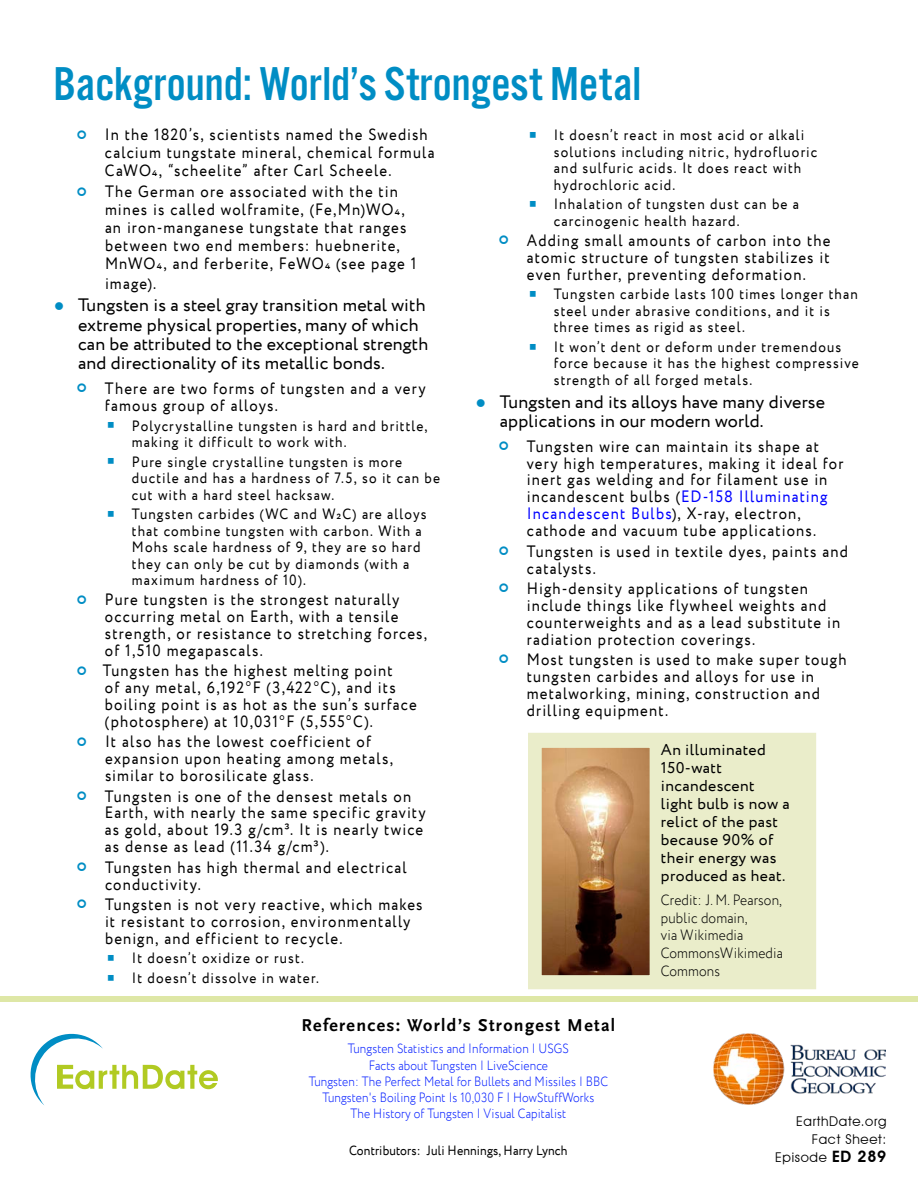
<style>
.page{position:relative;width:918px;height:1188px;background:#fff}
.page>*{position:absolute;margin:0;border:0;box-sizing:border-box;transform-origin:0 0}
.t1{font:49.35px "Alternate Got No 3 D";color:#008dc4}
.t2{font:18px/19.4px "Circe";letter-spacing:.01em;color:#000}
.t3{font:700 18px "Scala Sans Pro";letter-spacing:.075em;color:#000}
.t4{font:16.5px/17px "Circe";letter-spacing:.075em;color:#000;scale:.9 1}
.t5{font:15.75px/18px "Circe";letter-spacing:.025em;color:#000}
.t6{font:15px/16.5px "Circe";letter-spacing:.08em;color:#000;scale:.9 1}
.t7{font:300 15px/18px "Circe";letter-spacing:.01em;color:#000;scale:.9 1}
.t8{font:300 13.5px/16.2px "Circe";letter-spacing:.01em;color:#001bff;text-align:center;scale:.87 1}
.t9{font:13.5px "Circe";letter-spacing:.01em;color:#000;scale:.9 1}
.t10{font:13.5px/18px "Avant Garde IT Cby BT";letter-spacing:.05em;color:#000;text-align:right}
.s1{color:#008dc4}
.s2{font-family:"Avenir Next LT Pro"}
.s3{color:#00f}
.s4{font-weight:600;font-size:15.75px}
</style>
<div class="page">
<img style="left:713px;top:1034px;width:173px;height:71px">
<svg style="left:30px;top:1033px;width:188px;height:72px"></svg>
<div style="left:0;top:996px;width:918px;height:5px;background:#dee7a6"></div>
<div style="left:528px;top:732px;width:288px;height:258px;background:#eaedca"></div>
<svg style="left:531px;top:737px;width:129px;height:249px;background:#b08f68"></svg>
<h1 class="t1" style="left:53px;top:58px;width:590px">Background: World’s Strongest Metal</h1>
<p class="t4" style="left:105px;top:126px;width:368px;line-height:18px">In the 1820’s, scientists named the Swedish calcium tungstate mineral, chemical formula<br>CaWO₄, “scheelite” after Carl Scheele.</p>
<p class="t4" style="left:105px;top:183px;width:347px;line-height:18px">The German ore associated with the tin mines is called wolframite, (Fe,Mn)WO₄, an iron-manganese tungstate that ranges between two end members: huebnerite, MnWO₄, and ferberite, FeWO₄ (see page 1</p>
<p class="t4" style="left:105px;top:275px;width:59px">image).</p>
<p class="t2" style="left:78px;top:296px;width:352px;text-indent:-24px"><span class="s1">●</span> Tungsten is a steel gray transition metal with extreme physical properties, many of which can be attributed to the exceptional strength and directionality of its metallic bonds.</p>
<p class="t4" style="left:105px;top:380px;width:358px">There are two forms of tungsten and a very famous group of alloys.</p>
<p class="t6" style="left:132px;top:418px;width:330px;text-indent:-25px"><span class="s1">▪</span> Polycrystalline tungsten is hard and brittle, making it difficult to work with.</p>
<p class="t6" style="left:132px;top:454px;width:344px;text-indent:-25px"><span class="s1">▪</span> Pure single crystalline tungsten is more ductile and has a hardness of 7.5, so it can be cut with a hard steel hacksaw.</p>
<p class="t6" style="left:132px;top:506px;width:329px;text-indent:-25px"><span class="s1">▪</span> Tungsten carbides (WC and W₂C) are alloys that combine tungsten with carbon. With a Mohs scale hardness of 9, they are so hard they can only be cut by diamonds (with a maximum hardness of 10).</p>
<p class="t4" style="left:105px;top:592px;width:359px">Pure tungsten is the strongest naturally occurring metal on Earth, with a tensile strength, or resistance to stretching forces, of 1,510 megapascals.</p>
<p class="t4" style="left:103px;top:663px;width:351px">Tungsten has the highest melting point<br>of any metal, 6,192<span class="s2">°</span>F (3,422<span class="s2">°</span>C), and its boiling point is as hot as the sun’s surface (photosphere) at 10,031<span class="s2">°</span>F (5,555<span class="s2">°</span>C).</p>
<p class="t4" style="left:105px;top:734px;width:321px">It also has the lowest coefficient of expansion upon heating among metals, similar to borosilicate glass.</p>
<p class="t4" style="left:105px;top:788px;width:358px">Tungsten is one of the densest metals on Earth, with nearly the same specific gravity as gold, about 19.3 g/cm³. It is nearly twice as dense as lead (11.34 g/cm³).</p>
<p class="t4" style="left:105px;top:859px;width:337px">Tungsten has high thermal and electrical conductivity.</p>
<p class="t4" style="left:105px;top:896px;width:354px">Tungsten is not very reactive, which makes it resistant to corrosion, environmentally benign, and efficient to recycle.</p>
<p class="t6" style="left:106px;top:951px;width:221px"><span class="s1">▪</span> It doesn’t oxidize or rust.</p>
<p class="t6" style="left:106px;top:970px;width:237px"><span class="s1">▪</span> It doesn’t dissolve in water.</p>
<p class="t6" style="left:554px;top:127px;width:294px;text-indent:-25px"><span class="s1">▪</span> It doesn’t react in most acid or alkali solutions including nitric, hydrofluoric and sulfuric acids. It does react with hydrochloric acid.</p>
<p class="t6" style="left:554px;top:196px;width:274px;text-indent:-25px"><span class="s1">▪</span> Inhalation of tungsten dust can be a carcinogenic health hazard.</p>
<p class="t4" style="left:527px;top:232px;width:339px;text-align:justify">Adding small amounts of carbon into the atomic structure of tungsten stabilizes it even further, preventing deformation.</p>
<p class="t6" style="left:554px;top:287px;width:339px;text-indent:-25px"><span class="s1">▪</span> Tungsten carbide lasts 100 times longer than steel under abrasive conditions, and it is three times as rigid as steel.</p>
<p class="t6" style="left:554px;top:339px;width:340px;text-indent:-25px"><span class="s1">▪</span> It won’t dent or deform under tremendous force because it has the highest compressive strength of all forged metals.</p>
<p class="t2" style="left:500px;top:392px;width:327px;text-indent:-24px"><span class="s1">●</span> Tungsten and its alloys have many diverse applications in our modern world.</p>
<p class="t4" style="left:527px;top:438px;width:353px">Tungsten wire can maintain its shape at very high temperatures, making it ideal for inert gas welding and for filament use in incandescent bulbs (<span class="s3">ED-158 Illuminating Incandescent Bulbs</span>), X-ray, electron, cathode and vacuum tube applications.</p>
<p class="t4" style="left:527px;top:543px;width:358px">Tungsten is used in textile dyes, paints and catalysts.</p>
<p class="t4" style="left:527px;top:580px;width:350px">High-density applications of tungsten include things like flywheel weights and counterweights and as a lead substitute in radiation protection coverings.</p>
<p class="t4" style="left:527px;top:651px;width:357px">Most tungsten is used to make super tough tungsten carbides and alloys for use in metalworking, mining, construction and drilling equipment.</p>
<p class="t5" style="left:661px;top:742px;width:130px">An illuminated<br>150-watt incandescent light bulb is now a relict of the past because 90% of their energy was produced as heat.</p>
<p class="t7" style="left:661px;top:891px;width:137px">Credit: J. M. Pearson, public domain,<br>via Wikimedia<br>CommonsWikimedia<br>Commons</p>
<p class="t3" style="left:302px;top:1014px;width:315px">References: World’s Strongest Metal</p>
<p class="t8" style="left:309px;top:1041px;width:346px">Tungsten Statistics and Information | USGS<br>Facts about Tungsten | LiveScience<br>Tungsten: The Perfect Metal for Bullets and Missiles | BBC Tungsten's Boiling Point Is 10,030 F | HowStuffWorks<br>The History of Tungsten | Visual Capitalist</p>
<p class="t9" style="left:349px;top:1141px;width:244px">Contributors: Juli Hennings, Harry Lynch</p>
<p class="t10" style="left:775px;top:1113px;width:113px">EarthDate.org<br>Fact Sheet:<br>Episode <span class="s4">ED 289</span></p>
</div>
